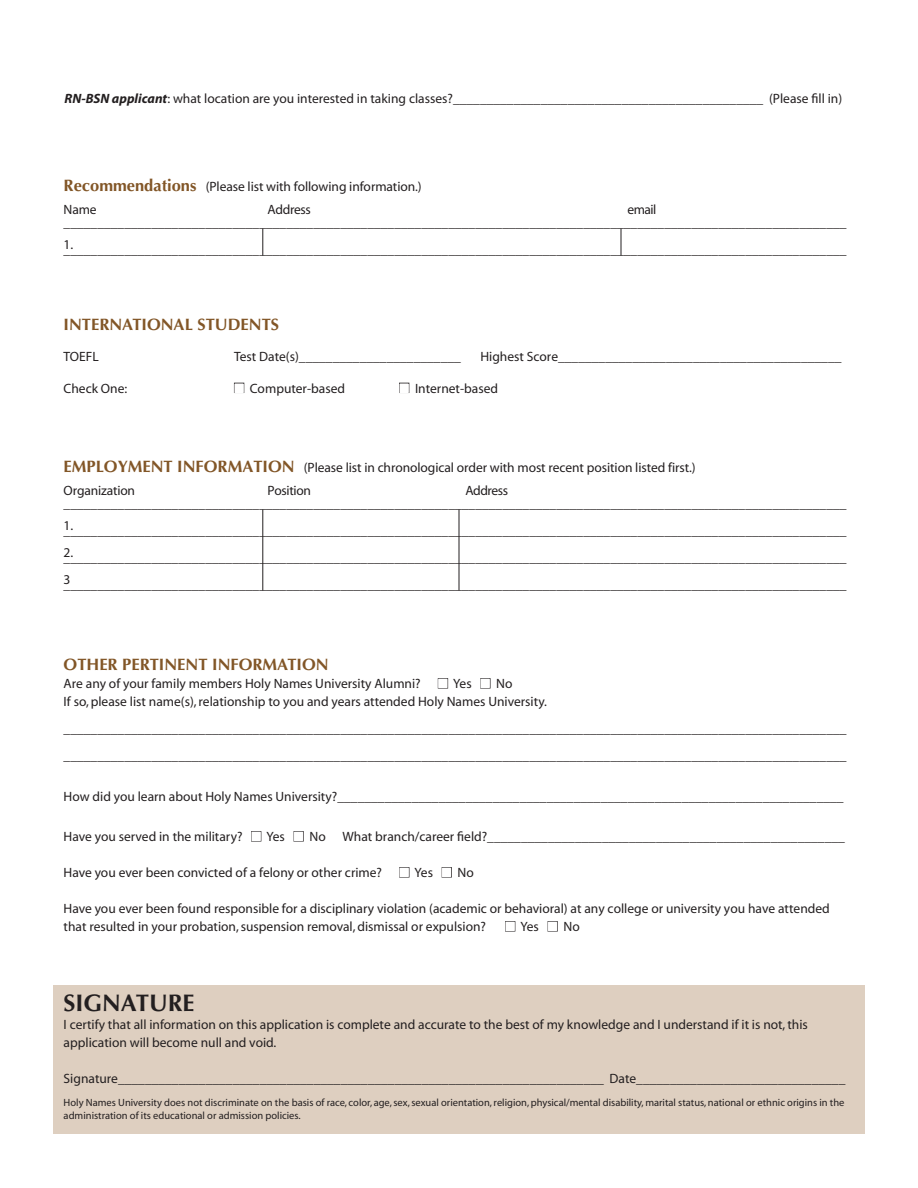
<style>
.page{position:relative;width:918px;height:1188px;background:#fff}
.page>*{position:absolute;margin:0;border:0;box-sizing:border-box;transform-origin:0 0}
.t1{font:700 24px "Optima";color:#231f20}
.t2{font:700 16.5px "Optima";color:#825627}
.t3{font:13.5px/27px "Myriad";color:#231f20}
.t4{font:13.5px/13.5px "Myriad";letter-spacing:-.035em;color:#231f20}
.t5{font:13.5px "Myriad Pro";color:#231f20}
.t6{font:13.5px "Myriad";letter-spacing:-.025em;color:#231f20}
.t7{font:10.5px/13.5px "Myriad";color:#231f20}
.s1{font-weight:700;font-style:italic}
.s2{font-family:"Optima";font-weight:700;font-size:16.5px;color:#825627}
.s3{color:#fff}
</style>
<div class="page">
<div style="left:53px;top:986px;width:812px;height:148px;background:#decfc0"></div>
<div style="left:234px;top:383px;width:10px;height:10px;border:1px solid #231f20"></div>
<div style="left:399px;top:383px;width:10px;height:10px;border:1px solid #231f20"></div>
<div style="left:438px;top:678px;width:10px;height:10px;border:1px solid #231f20"></div>
<div style="left:480px;top:678px;width:11px;height:10px;border:1px solid #231f20"></div>
<div style="left:251px;top:831px;width:10px;height:10px;border:1px solid #231f20"></div>
<div style="left:294px;top:831px;width:10px;height:10px;border:1px solid #231f20"></div>
<div style="left:399px;top:867px;width:10px;height:10px;border:1px solid #231f20"></div>
<div style="left:442px;top:867px;width:10px;height:10px;border:1px solid #231f20"></div>
<div style="left:505px;top:921px;width:10px;height:10px;border:1px solid #231f20"></div>
<div style="left:548px;top:921px;width:10px;height:10px;border:1px solid #231f20"></div>
<hr style="left:262px;top:509px;width:1px;height:82px;background:#231f20">
<hr style="left:459px;top:509px;width:1px;height:81px;background:#231f20">
<svg style="left:263px;top:229px;width:1px;height:27px"></svg>
<svg style="left:621px;top:229px;width:1px;height:27px"></svg>
<p class="t5" style="left:64px;top:93px;width:779px"><span class="s1">RN-BSN applicant</span>: what location are you interested in taking classes?______________________________________________ (Please fill in)</p>
<p class="t3" style="left:64px;top:177px;width:360px;line-height:22.4px"><span class="s2">Recommendations</span> (Please list with following information.)<br>Name</p>
<p class="t3" style="left:64px;top:232px;width:11px">1.</p>
<p class="t3" style="left:64px;top:203px;width:784px;line-height:13.5px;text-indent:564px">email ____________________________________________________________________________________________________________________</p>
<p class="t3" style="left:64px;top:237px;width:784px">____________________________________________________________________________________________________________________</p>
<p class="t6" style="left:268px;top:204px;width:45px">Address</p>
<p class="t2" style="left:64px;top:317px;width:217px">INTERNATIONAL STUDENTS</p>
<p class="t3" style="left:64px;top:344px;width:37px">TOEFL</p>
<p class="t3" style="left:234px;top:344px;width:228px">Test Date(s)________________________</p>
<p class="t3" style="left:480px;top:344px;width:363px">Highest Score__________________________________________</p>
<p class="t3" style="left:64px;top:376px;width:65px">Check One:</p>
<p class="t3" style="left:234px;top:376px;width:113px"><span class="s3">■</span> Computer-based</p>
<p class="t3" style="left:399px;top:376px;width:101px"><span class="s3">■</span> Internet-based</p>
<p class="t3" style="left:64px;top:458px;width:634px;line-height:22.4px"><span class="s2">EMPLOYMENT INFORMATION</span> (Please list in chronological order with most recent position listed first.)<br>Organization</p>
<p class="t3" style="left:64px;top:513px;width:11px;text-align:justify">1.<br>2.<br>3</p>
<p class="t4" style="left:64px;top:484px;width:784px;text-indent:402px">Address ____________________________________________________________________________________________________________________</p>
<p class="t3" style="left:64px;top:518px;width:784px;text-align:justify">____________________________________________________________________________________________________________________ ____________________________________________________________________________________________________________________ ____________________________________________________________________________________________________________________</p>
<p class="t6" style="left:268px;top:485px;width:45px">Position</p>
<p class="t2" style="left:64px;top:658px;width:266px">OTHER PERTINENT INFORMATION</p>
<p class="t3" style="left:64px;top:671px;width:359px">Are any of your family members Holy Names University Alumni?</p>
<p class="t3" style="left:64px;top:676px;width:485px;line-height:18px;text-indent:374px"><span class="s3">■</span> Yes <span class="s3">■</span> No<br>If so, please list name(s), relationship to you and years attended Holy Names University.</p>
<p class="t3" style="left:64px;top:716px;width:784px">____________________________________________________________________________________________________________________ ____________________________________________________________________________________________________________________</p>
<p class="t3" style="left:64px;top:784px;width:782px">How did you learn about Holy Names University?___________________________________________________________________________</p>
<p class="t3" style="left:64px;top:824px;width:783px">Have you served in the military? <span class="s3">■</span> Yes <span class="s3">■</span> No What branch/career field?_____________________________________________________</p>
<p class="t3" style="left:64px;top:860px;width:320px">Have you ever been convicted of a felony or other crime?</p>
<p class="t3" style="left:399px;top:860px;width:76px"><span class="s3">■</span> Yes <span class="s3">■</span> No</p>
<p class="t3" style="left:64px;top:901px;width:768px;line-height:18px">Have you ever been found responsible for a disciplinary violation (academic or behavioral) at any college or university you have attended that resulted in your probation, suspension removal, dismissal or expulsion?</p>
<p class="t3" style="left:505px;top:914px;width:76px"><span class="s3">■</span> Yes <span class="s3">■</span> No</p>
<h1 class="t1" style="left:64px;top:993px;width:132px">SIGNATURE</h1>
<p class="t3" style="left:64px;top:1016px;width:746px;line-height:18px">I certify that all information on this application is complete and accurate to the best of my knowledge and I understand if it is not, this application will become null and void.</p>
<p class="t3" style="left:64px;top:1066px;width:783px">Signature________________________________________________________________________ Date_______________________________</p>
<p class="t7" style="left:64px;top:1096px;width:782px">Holy Names University does not discriminate on the basis of race, color, age, sex, sexual orientation, religion, physical/mental disability, marital status, national or ethnic origins in the administration of its educational or admission policies.</p>
</div>
